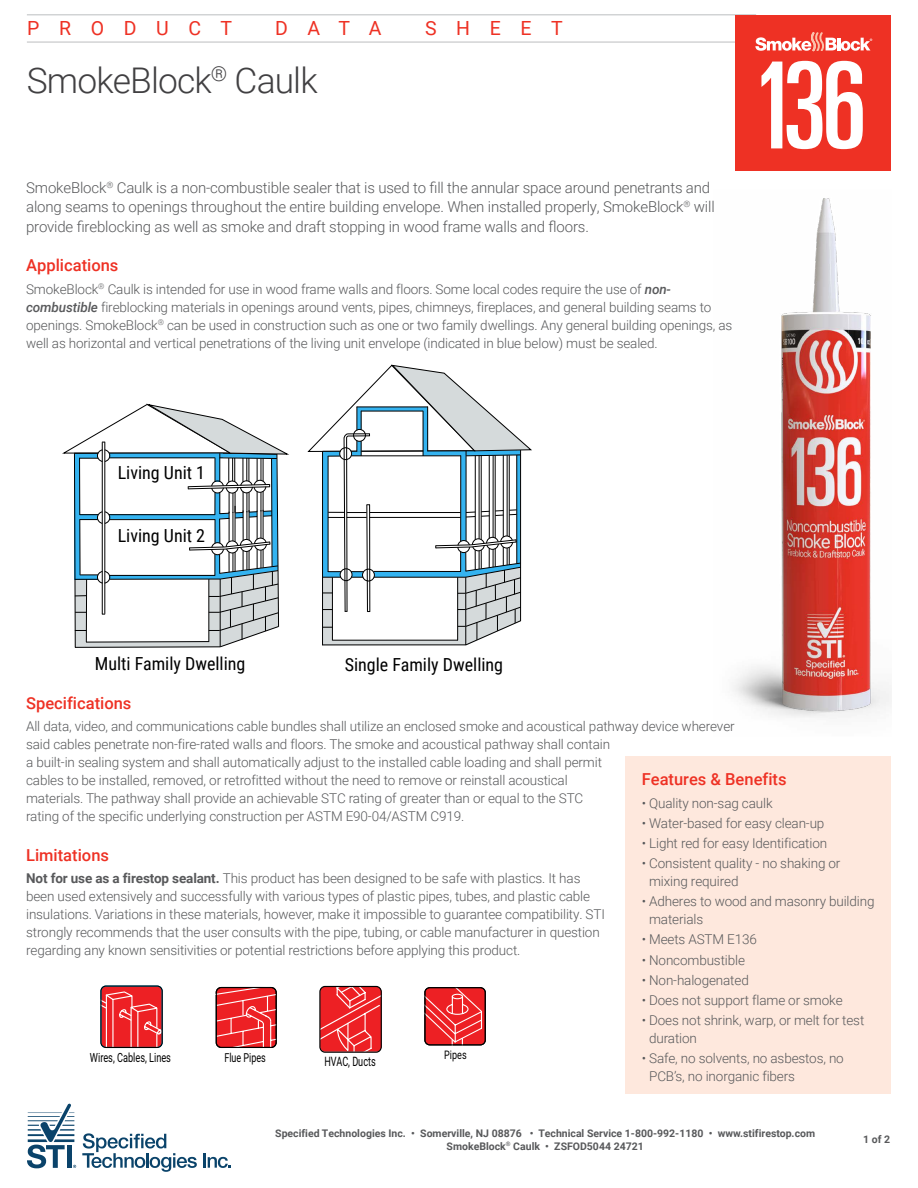
<style>
.page{position:relative;width:918px;height:1188px;background:#fff}
.page>*{position:absolute;margin:0;border:0;box-sizing:border-box;transform-origin:0 0}
.t1{font:300 35.4px "Roboto";letter-spacing:-.025em;color:#414042}
.t2{font:19.5px "Roboto";letter-spacing:1.005em;color:#ee3124}
.t3{font:18px "Roboto Condensed";color:#000}
.t4{font:500 16.5px "Roboto";color:#ee3124}
.t5{font:300 15px/19.5px "Roboto";letter-spacing:-.01em;color:#58595b}
.t6{font:300 13.5px/18px "Roboto";letter-spacing:-.01em;color:#58595b}
.t7{font:13.05px "Roboto";color:#000;scale:.7 1}
.t8{font:12.75px "Roboto";color:#000;scale:.72 1}
.t9{font:12.45px "Roboto";color:#000;scale:.73 1}
.t10{font:11.85px "Roboto";color:#000;scale:.77 1}
.t11{font:700 10.5px/12.6px "Roboto";color:#58595b;text-align:center}
.s1{font-weight:500;font-style:italic}
.s2{font-weight:700}
</style>
<div class="page">
<hr style="left:27px;top:15px;width:729px;height:1px;background:#bcbec0">
<hr style="left:27px;top:42px;width:729px;height:1px;background:#bcbec0">
<div style="left:736px;top:15px;width:155px;height:155px;background:#ee3124"></div>
<svg style="left:761px;top:61px;width:102px;height:88px"></svg>
<svg style="left:755px;top:32px;width:117px;height:19px"></svg>
<svg style="left:27px;top:1103px;width:49px;height:65px"></svg>
<div style="left:67px;top:1145px;width:5px;height:23px;background:#0a436a"></div>
<svg style="left:82px;top:1133px;width:115px;height:39px"></svg>
<hr style="left:203px;top:1153px;width:3px;height:15px;background:#0a436a">
<svg style="left:208px;top:1157px;width:23px;height:11px"></svg>
<svg style="left:62px;top:403px;width:226px;height:245px"></svg>
<svg style="left:308px;top:364px;width:224px;height:282px"></svg>
<hr style="left:423px;top:411px;width:1px;height:45px;background:#000">
<hr style="left:361px;top:411px;width:62px;height:1px;background:#000">
<hr style="left:374px;top:571px;width:87px;height:1px;background:#000">
<svg style="left:215px;top:986px;width:60px;height:62px;background:#ed4245"></svg>
<div style="left:216px;top:987px;width:61px;height:61px;border:1px solid #000;border-radius:5px"></div>
<svg style="left:321px;top:986px;width:60px;height:65px;background:#ee3c3f"></svg>
<div style="left:319px;top:986px;width:63px;height:67px;border:1px solid #000;border-radius:5px"></div>
<svg style="left:424px;top:989px;width:59px;height:57px;background:#ec3e41"></svg>
<div style="left:424px;top:987px;width:62px;height:58px;border:1px solid #000;border-radius:5px"></div>
<div style="left:101px;top:986px;width:61px;height:61px;background:#ed2024;border-radius:5px"></div>
<svg style="left:102px;top:991px;width:59px;height:58px"></svg>
<div style="left:100px;top:986px;width:63px;height:62px;border:1px solid #000;border-radius:5px"></div>
<div style="left:626px;top:756px;width:265px;height:338px;background:#fee8dd"></div>
<img style="left:733px;top:198px;width:158px;height:519px">
<h2 class="t2" style="left:27px;top:15px;width:206px">PRODUCT</h2>
<h2 class="t2" style="left:275px;top:15px;width:108px">DATA</h2>
<h2 class="t2" style="left:425px;top:15px;width:139px">SHEET</h2>
<h1 class="t1" style="left:27px;top:55px;width:292px">SmokeBlock<sup>®</sup> Caulk</h1>
<p class="t5" style="left:26px;top:177px;width:690px">SmokeBlock<sup>®</sup> Caulk is a non-combustible sealer that is used to fill the annular space around penetrants and along seams to openings throughout the entire building envelope. When installed properly, SmokeBlock<sup>®</sup> will provide fireblocking as well as smoke and draft stopping in wood frame walls and floors.</p>
<p class="t4" style="left:26px;top:254px;width:94px">Applications</p>
<p class="t6" style="left:26px;top:279px;width:708px">SmokeBlock<sup>®</sup> Caulk is intended for use in wood frame walls and floors. Some local codes require the use of <span class="s1">non&shy;combustible</span> fireblocking materials in openings around vents, pipes, chimneys, fireplaces, and general building seams to openings. SmokeBlock<sup>®</sup> can be used in construction such as one or two family dwellings. Any general building openings, as well as horizontal and vertical penetrations of the living unit envelope (indicated in blue below) must be sealed.</p>
<h3 class="t3" style="left:118px;top:460px;width:89px">Living Unit 1</h3>
<h3 class="t3" style="left:118px;top:523px;width:89px">Living Unit 2</h3>
<h3 class="t3" style="left:95px;top:651px;width:152px">Multi Family Dwelling</h3>
<h3 class="t3" style="left:345px;top:652px;width:160px">Single Family Dwelling</h3>
<p class="t4" style="left:26px;top:692px;width:107px">Specifications</p>
<p class="t6" style="left:26px;top:717px;width:710px">All data, video, and communications cable bundles shall utilize an enclosed smoke and acoustical pathway device wherever said cables penetrate non-fire-rated walls and floors. The smoke and acoustical pathway shall contain<br>a built-in sealing system and shall automatically adjust to the installed cable loading and shall permit<br>cables to be installed, removed, or retrofitted without the need to remove or reinstall acoustical<br>materials. The pathway shall provide an achievable STC rating of greater than or equal to the STC<br>rating of the specific underlying construction per ASTM E90-04/ASTM C919.</p>
<p class="t4" style="left:26px;top:844px;width:84px">Limitations</p>
<p class="t6" style="left:26px;top:869px;width:580px"><span class="s2">Not for use as a firestop sealant.</span> This product has been designed to be safe with plastics. It has been used extensively and successfully with various types of plastic pipes, tubes, and plastic cable insulations. Variations in these materials, however, make it impossible to guarantee compatibility. STI strongly recommends that the user consults with the pipe, tubing, or cable manufacturer in question regarding any known sensitivities or potential restrictions before applying this product.</p>
<p class="t4" style="left:642px;top:768px;width:146px">Features &amp; Benefits</p>
<p class="t6" style="left:642px;top:793px;width:132px">• Quality non-sag caulk</p>
<p class="t6" style="left:642px;top:813px;width:184px">• Water-based for easy clean-up</p>
<p class="t6" style="left:642px;top:834px;width:187px">• Light red for easy Identification</p>
<p class="t6" style="left:649px;top:854px;width:193px;text-indent:-7px">• Consistent quality - no shaking or mixing required</p>
<p class="t6" style="left:649px;top:892px;width:227px;text-indent:-7px">• Adheres to wood and masonry building materials</p>
<p class="t6" style="left:642px;top:930px;width:117px">• Meets ASTM E136</p>
<p class="t6" style="left:642px;top:950px;width:105px">• Noncombustible</p>
<p class="t6" style="left:642px;top:970px;width:109px">• Non-halogenated</p>
<p class="t6" style="left:642px;top:991px;width:202px">• Does not support flame or smoke</p>
<p class="t6" style="left:649px;top:1011px;width:217px;text-indent:-7px">• Does not shrink, warp, or melt for test duration</p>
<p class="t6" style="left:649px;top:1049px;width:196px;text-indent:-7px">• Safe, no solvents, no asbestos, no<br>PCB’s, no inorganic fibers</p>
<p class="t8" style="left:90px;top:1049px;width:114px">Wires, Cables, Lines</p>
<p class="t10" style="left:444px;top:1050px;width:31px">Pipes</p>
<p class="t9" style="left:224px;top:1053px;width:58px">Flue Pipes</p>
<p class="t7" style="left:324px;top:1056px;width:75px">HVAC, Ducts</p>
<p class="t11" style="left:275px;top:1127px;width:541px">Specified Technologies Inc. • Somerville, NJ 08876 • Technical Service 1-800-992-1180 • www.stifirestop.com<br>SmokeBlock<sup>®</sup> Caulk • ZSFOD5044 24721</p>
<p class="t11" style="left:863px;top:1133px;width:28px">1 of 2</p>
</div>
